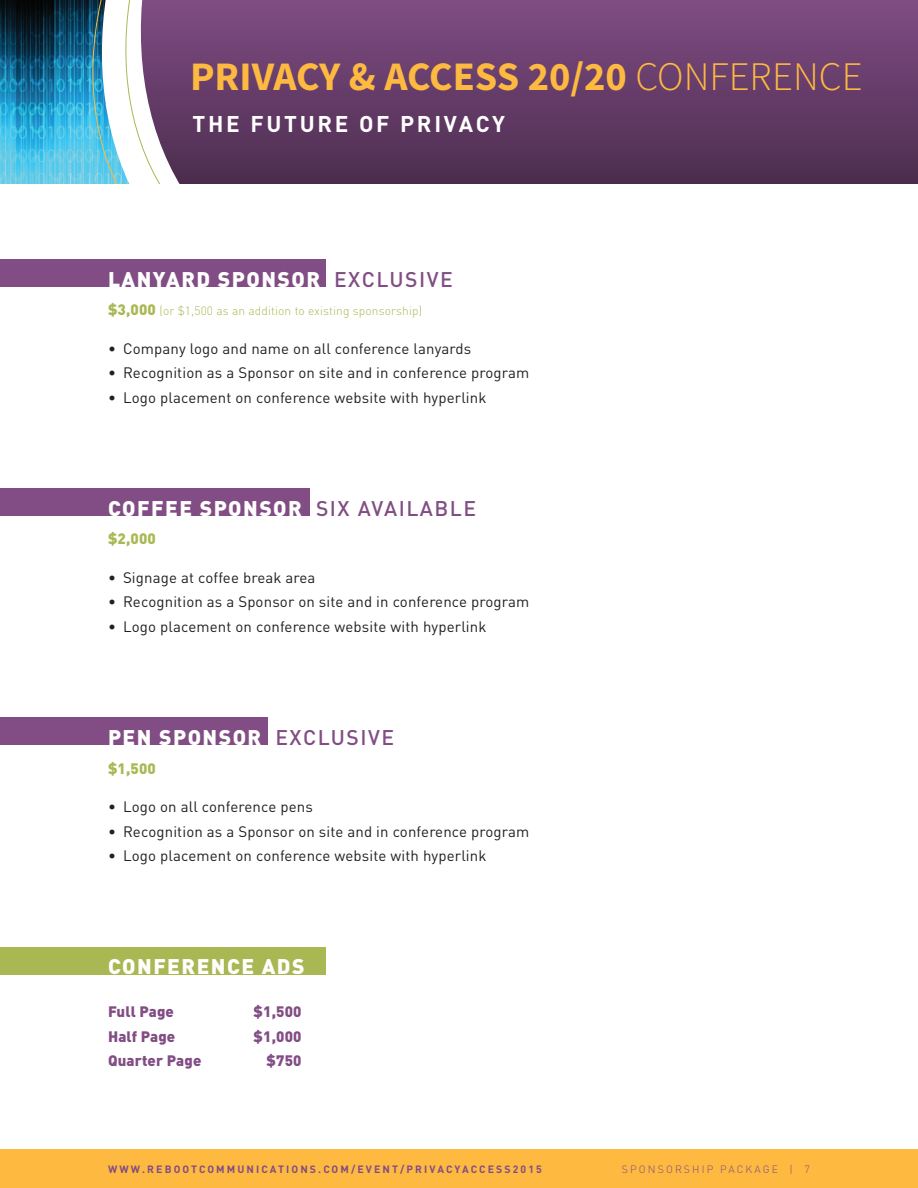
<style>
.page{position:relative;width:918px;height:1188px;background:#fff}
.page>*{position:absolute;margin:0;border:0;box-sizing:border-box;transform-origin:0 0}
.t1{font:700 40.5px "Source Sans Pro";color:#fdb940}
.t2{font:700 22.5px "DIN";letter-spacing:.12em;color:#fff}
.t3{font:900 21px "DIN";letter-spacing:.07em;color:#fff}
.t4{font:15px "DIN";letter-spacing:.01em;color:#231f20}
.t5{font:900 15px "DIN";letter-spacing:.01em;color:#814d84}
.t6{font:900 15px "DIN";letter-spacing:.01em;color:#aab853}
.t7{font:300 12px "DIN";letter-spacing:.01em;color:#aab853}
.t8{font:700 10.5px "DIN";letter-spacing:.2em;color:#814d84}
.t9{font:300 10.5px "DIN";letter-spacing:.2em;color:#814d84}
.s1{font-weight:300}
.s2{font-weight:500;color:#814d84}
.s3{font-weight:900;font-size:15px}
</style>
<div class="page">
<div style="left:0;top:1149px;width:918px;height:39px;background:#fdb940"></div>
<div style="left:0;top:0;width:918px;height:185px;background:linear-gradient(to bottom,#804c84,#4b2d4e)"></div>
<img style="left:0;top:0;width:55px;height:185px">
<svg style="left:55px;top:0;width:39px;height:185px;background:#3493b7"></svg>
<svg style="left:94px;top:0;width:386px;height:185px;background:#76567d"></svg>
<div style="left:0;top:947px;width:325px;height:27px;background:#aab853"></div>
<div style="left:0;top:260px;width:325px;height:27px;background:#814d84"></div>
<div style="left:0;top:488px;width:310px;height:27px;background:#814d84"></div>
<div style="left:0;top:717px;width:268px;height:27px;background:#814d84"></div>
<h1 class="t1" style="left:190px;top:50px;width:674px">PRIVACY &amp; ACCESS 20/20 <span class="s1">CONFERENCE</span></h1>
<h2 class="t2" style="left:193px;top:109px;width:314px">THE FUTURE OF PRIVACY</h2>
<h3 class="t3" style="left:108px;top:265px;width:346px">LANYARD SPONSOR <span class="s2">EXCLUSIVE</span></h3>
<p class="t7" style="left:108px;top:303px;width:316px"><span class="s3">$3,000</span> (or $1,500 as an addition to existing sponsorship)</p>
<p class="t4" style="left:108px;top:340px;width:365px">• Company logo and name on all conference lanyards</p>
<p class="t4" style="left:108px;top:365px;width:423px">• Recognition as a Sponsor on site and in conference program</p>
<p class="t4" style="left:108px;top:389px;width:380px">• Logo placement on conference website with hyperlink</p>
<h3 class="t3" style="left:108px;top:494px;width:370px">COFFEE SPONSOR <span class="s2">SIX AVAILABLE</span></h3>
<p class="t6" style="left:108px;top:529px;width:49px">$2,000</p>
<p class="t4" style="left:108px;top:569px;width:209px">• Signage at coffee break area</p>
<p class="t4" style="left:108px;top:594px;width:423px">• Recognition as a Sponsor on site and in conference program</p>
<p class="t4" style="left:108px;top:618px;width:380px">• Logo placement on conference website with hyperlink</p>
<h3 class="t3" style="left:108px;top:724px;width:288px">PEN SPONSOR <span class="s2">EXCLUSIVE</span></h3>
<p class="t6" style="left:108px;top:758px;width:49px">$1,500</p>
<p class="t4" style="left:108px;top:798px;width:206px">• Logo on all conference pens</p>
<p class="t4" style="left:108px;top:823px;width:423px">• Recognition as a Sponsor on site and in conference program</p>
<p class="t4" style="left:108px;top:847px;width:380px">• Logo placement on conference website with hyperlink</p>
<h3 class="t3" style="left:108px;top:953px;width:198px">CONFERENCE ADS</h3>
<p class="t5" style="left:108px;top:1002px;width:68px">Full Page</p>
<p class="t5" style="left:254px;top:1002px;width:49px">$1,500</p>
<p class="t5" style="left:108px;top:1026px;width:69px">Half Page</p>
<p class="t5" style="left:254px;top:1026px;width:49px">$1,000</p>
<p class="t5" style="left:108px;top:1051px;width:95px">Quarter Page</p>
<p class="t5" style="left:267px;top:1051px;width:36px">$750</p>
<p class="t8" style="left:108px;top:1162px;width:435px">WWW.REBOOTCOMMUNICATIONS.COM/EVENT/PRIVACYACCESS2015</p>
<p class="t9" style="left:622px;top:1162px;width:190px">SPONSORSHIP PACKAGE | 7</p>
</div>
